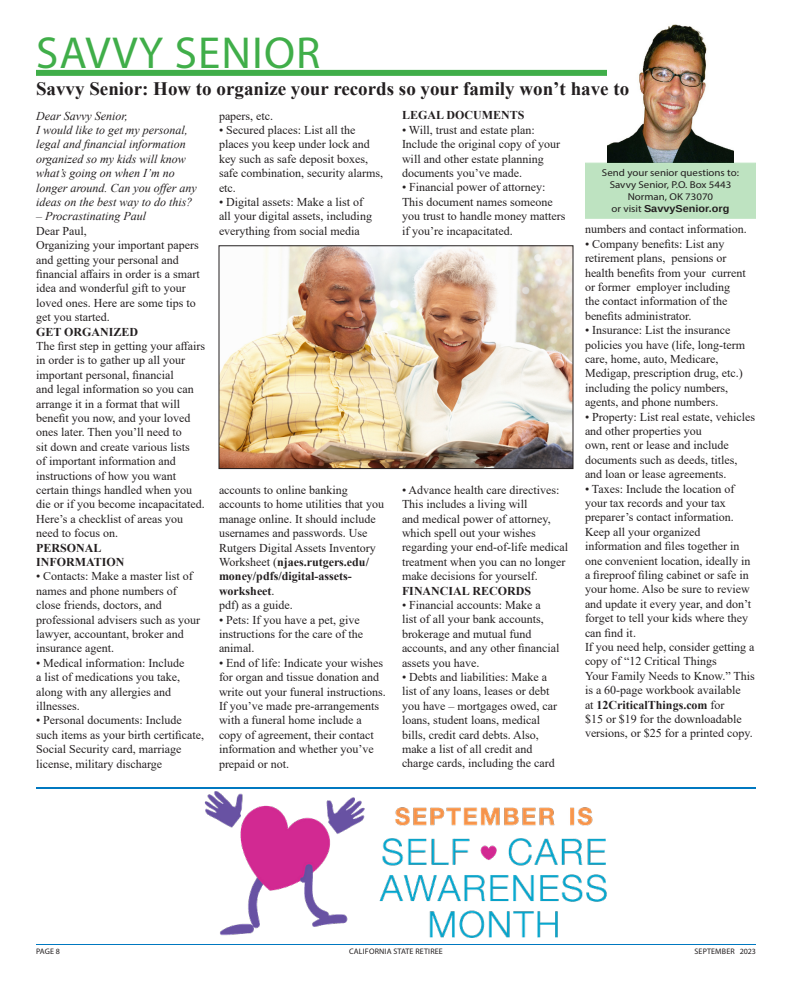
<style>
.page{position:relative;width:792px;height:990px;background:#fff}
.page>*{position:absolute;margin:0;border:0;box-sizing:border-box;transform-origin:0 0}
.t1{font:45px "Myriad Pro";letter-spacing:.025em;color:#40ae49}
.t2{font:700 19px "Times New Roman";color:#231f20}
.t3{font:12px/14.4px "Times New Roman";color:#231f20}
.t4{font:italic 12px "Times New Roman";color:#231f20}
.t5{font:700 12px/14.4px "Times New Roman";color:#231f20}
.t6{font:10px "Myriad Pro";color:#231f20;scale:1.09 1}
.t7{font:700 10px "Liberation Sans";color:#231f20;scale:1.09 1}
.t8{font:8px "Myriad Pro";letter-spacing:.02em;color:#231f20}
.s1{font-weight:400}
.s2{font-family:"Myriad Pro";font-weight:400}
.s3{font-weight:700}
</style>
<div class="page">
<div style="left:36px;top:70px;width:572px;height:6px;background:#40ae49"></div>
<img style="left:608px;top:24px;width:125px;height:139px">
<div style="left:585px;top:163px;width:171px;height:56px;background:#bee3c1"></div>
<hr style="left:36px;top:787px;width:720px;height:2px;background:#0078c0">
<hr style="left:36px;top:944px;width:720px;height:1px;background:#0078c0">
<img style="left:220px;top:247px;width:352px;height:220px">
<div style="left:218px;top:245px;width:356px;height:224px;border:1px solid #231f20"></div>
<img style="left:204px;top:792px;width:403px;height:146px">
<p class="t1" style="left:36px;top:25px;width:286px">SAVVY SENIOR</p>
<p class="t2" style="left:36px;top:75px;width:595px">Savvy Senior: How to organize your records so your family won’t have to</p>
<p class="t4" style="left:36px;top:107px;width:93px">Dear Savvy Senior,</p>
<p class="t4" style="left:36px;top:122px;width:153px">I would like to get my personal,</p>
<p class="t4" style="left:36px;top:136px;width:151px">legal and financial information</p>
<p class="t4" style="left:36px;top:151px;width:151px">organized so my kids will know</p>
<p class="t4" style="left:36px;top:165px;width:140px">what’s going on when I’m no</p>
<p class="t4" style="left:36px;top:179px;width:162px">longer around. Can you offer any</p>
<p class="t4" style="left:36px;top:194px;width:158px">ideas on the best way to do this?</p>
<p class="t4" style="left:36px;top:208px;width:112px">– Procrastinating Paul</p>
<p class="t3" style="left:36px;top:223px;width:52px">Dear Paul,</p>
<p class="t3" style="left:36px;top:238px;width:164px">Organizing your important papers</p>
<p class="t3" style="left:36px;top:252px;width:144px">and getting your personal and</p>
<p class="t3" style="left:36px;top:266px;width:165px">financial affairs in order is a smart</p>
<p class="t3" style="left:36px;top:281px;width:151px">idea and wonderful gift to your</p>
<p class="t3" style="left:36px;top:295px;width:161px">loved ones. Here are some tips to</p>
<p class="t3" style="left:36px;top:310px;width:75px">get you started.</p>
<p class="t5" style="left:36px;top:324px;width:104px">GET ORGANIZED</p>
<p class="t3" style="left:36px;top:338px;width:171px">The first step in getting your affairs</p>
<p class="t3" style="left:36px;top:353px;width:170px">in order is to gather up all your important personal, financial<br>and legal information so you can arrange it in a format that will benefit you now, and your loved ones later. Then you’ll need to<br>sit down and create various lists<br>of important information and instructions of how you want certain things handled when you die or if you become incapacitated.<br>Here’s a checklist of areas you need to focus on.</p>
<p class="t5" style="left:36px;top:540px;width:67px">PERSONAL</p>
<p class="t5" style="left:36px;top:554px;width:90px">INFORMATION</p>
<p class="t3" style="left:36px;top:569px;width:158px">• Contacts: Make a master list of</p>
<p class="t3" style="left:36px;top:583px;width:142px">names and phone numbers of</p>
<p class="t3" style="left:36px;top:598px;width:165px">close friends, doctors, and professional advisers such as your</p>
<p class="t3" style="left:36px;top:626px;width:149px">lawyer, accountant, broker and</p>
<p class="t3" style="left:36px;top:641px;width:79px">insurance agent.</p>
<p class="t3" style="left:36px;top:655px;width:150px">• Medical information: Include</p>
<p class="t3" style="left:36px;top:670px;width:145px">a list of medications you take,</p>
<p class="t3" style="left:36px;top:684px;width:137px">along with any allergies and</p>
<p class="t3" style="left:36px;top:698px;width:45px">illnesses.</p>
<p class="t3" style="left:36px;top:713px;width:147px">• Personal documents: Include</p>
<p class="t3" style="left:36px;top:727px;width:169px">such items as your birth certificate,<br>Social Security card, marriage license, military discharge</p>
<p class="t3" style="left:219px;top:108px;width:56px">papers, etc.</p>
<p class="t3" style="left:219px;top:122px;width:138px">• Secured places: List all the</p>
<p class="t3" style="left:219px;top:137px;width:152px">places you keep under lock and</p>
<p class="t3" style="left:219px;top:151px;width:166px">key such as safe deposit boxes, safe combination, security alarms, etc.</p>
<p class="t3" style="left:219px;top:194px;width:146px">• Digital assets: Make a list of</p>
<p class="t3" style="left:219px;top:209px;width:154px">all your digital assets, including</p>
<p class="t3" style="left:219px;top:223px;width:142px">everything from social media</p>
<p class="t3" style="left:219px;top:482px;width:166px">accounts to online banking accounts to home utilities that you</p>
<p class="t3" style="left:219px;top:511px;width:158px">manage online. It should include</p>
<p class="t3" style="left:219px;top:526px;width:150px">usernames and passwords. Use</p>
<p class="t3" style="left:219px;top:540px;width:158px">Rutgers Digital Assets Inventory</p>
<p class="t5" style="left:219px;top:554px;width:152px"><span class="s1">Worksheet (</span>njaes.rutgers.edu/ money/pdfs/digital-assets&shy;worksheet<span class="s1">.</span></p>
<p class="t3" style="left:219px;top:598px;width:75px">pdf) as a guide.</p>
<p class="t3" style="left:219px;top:612px;width:146px">• Pets: If you have a pet, give instructions for the care of the animal.</p>
<p class="t3" style="left:219px;top:655px;width:168px">• End of life: Indicate your wishes for organ and tissue donation and write out your funeral instructions.<br>If you’ve made pre-arrangements with a funeral home include a copy of agreement, their contact information and whether you’ve prepaid or not.</p>
<p class="t5" style="left:402px;top:108px;width:124px">LEGAL DOCUMENTS</p>
<p class="t3" style="left:402px;top:122px;width:134px">• Will, trust and estate plan:</p>
<p class="t3" style="left:402px;top:137px;width:160px">Include the original copy of your</p>
<p class="t3" style="left:402px;top:151px;width:143px">will and other estate planning</p>
<p class="t3" style="left:402px;top:165px;width:122px">documents you’ve made.</p>
<p class="t3" style="left:402px;top:180px;width:145px">• Financial power of attorney:</p>
<p class="t3" style="left:402px;top:194px;width:152px">This document names someone</p>
<p class="t3" style="left:402px;top:209px;width:165px">you trust to handle money matters if you’re incapacitated.</p>
<p class="t3" style="left:402px;top:482px;width:159px">• Advance health care directives:<br>This includes a living will</p>
<p class="t3" style="left:402px;top:511px;width:150px">and medical power of attorney,</p>
<p class="t3" style="left:402px;top:525px;width:168px">which spell out your wishes regarding your end-of-life medical</p>
<p class="t3" style="left:402px;top:554px;width:165px">treatment when you can no longer make decisions for yourself.</p>
<p class="t5" style="left:402px;top:583px;width:131px">FINANCIAL RECORDS</p>
<p class="t3" style="left:402px;top:597px;width:140px">• Financial accounts: Make a</p>
<p class="t3" style="left:402px;top:612px;width:143px">list of all your bank accounts,</p>
<p class="t3" style="left:402px;top:626px;width:131px">brokerage and mutual fund</p>
<p class="t3" style="left:402px;top:641px;width:159px">accounts, and any other financial</p>
<p class="t3" style="left:402px;top:655px;width:79px">assets you have.</p>
<p class="t3" style="left:402px;top:669px;width:147px">• Debts and liabilities: Make a</p>
<p class="t3" style="left:402px;top:684px;width:149px">list of any loans, leases or debt</p>
<p class="t3" style="left:402px;top:698px;width:157px">you have – mortgages owed, car</p>
<p class="t3" style="left:402px;top:713px;width:140px">loans, student loans, medical</p>
<p class="t3" style="left:402px;top:727px;width:138px">bills, credit card debts. Also,</p>
<p class="t3" style="left:402px;top:741px;width:132px">make a list of all credit and</p>
<p class="t3" style="left:402px;top:756px;width:154px">charge cards, including the card</p>
<p class="t6" style="left:602px;top:166px;width:127px">Send your senior questions to:</p>
<p class="t6" style="left:610px;top:178px;width:113px">Savvy Senior, P.O. Box 5443</p>
<p class="t6" style="left:628px;top:190px;width:80px">Norman, OK 73070</p>
<p class="t7" style="left:612px;top:201px;width:110px"><span class="s2">or visit</span> SavvySenior.org</p>
<p class="t3" style="left:585px;top:222px;width:163px">numbers and contact information.</p>
<p class="t3" style="left:585px;top:236px;width:162px">• Company benefits: List any retirement plans, pensions or health benefits from your current or former employer including</p>
<p class="t3" style="left:585px;top:294px;width:144px">the contact information of the benefits administrator.</p>
<p class="t3" style="left:585px;top:323px;width:147px">• Insurance: List the insurance</p>
<p class="t3" style="left:585px;top:337px;width:162px">policies you have (life, long-term</p>
<p class="t3" style="left:585px;top:351px;width:135px">care, home, auto, Medicare,</p>
<p class="t3" style="left:585px;top:366px;width:159px">Medigap, prescription drug, etc.)</p>
<p class="t3" style="left:585px;top:380px;width:145px">including the policy numbers,</p>
<p class="t3" style="left:585px;top:395px;width:135px">agents, and phone numbers.</p>
<p class="t3" style="left:585px;top:409px;width:172px">• Property: List real estate, vehicles and other properties you</p>
<p class="t3" style="left:585px;top:438px;width:145px">own, rent or lease and include</p>
<p class="t3" style="left:585px;top:452px;width:154px">documents such as deeds, titles,</p>
<p class="t3" style="left:585px;top:467px;width:143px">and loan or lease agreements.</p>
<p class="t3" style="left:585px;top:481px;width:151px">• Taxes: Include the location of</p>
<p class="t3" style="left:585px;top:495px;width:142px">your tax records and your tax</p>
<p class="t3" style="left:585px;top:510px;width:150px">preparer’s contact information.</p>
<p class="t3" style="left:585px;top:524px;width:167px">Keep all your organized information and files together in one convenient location, ideally in a fireproof filing cabinet or safe in</p>
<p class="t3" style="left:585px;top:582px;width:166px">your home. Also be sure to review</p>
<p class="t3" style="left:585px;top:596px;width:168px">and update it every year, and don’t</p>
<p class="t3" style="left:585px;top:611px;width:165px">forget to tell your kids where they</p>
<p class="t3" style="left:585px;top:625px;width:52px">can find it.</p>
<p class="t3" style="left:585px;top:639px;width:171px">If you need help, consider getting a copy of “12 Critical Things</p>
<p class="t3" style="left:585px;top:668px;width:171px">Your Family Needs to Know.” This</p>
<p class="t3" style="left:585px;top:683px;width:157px">is a 60-page workbook available</p>
<p class="t3" style="left:585px;top:697px;width:169px">at <span class="s3">12CriticalThings.com</span> for<br>$15 or $19 for the downloadable versions, or $25 for a printed copy.</p>
<p class="t8" style="left:36px;top:946px;width:25px">PAGE 8</p>
<p class="t8" style="left:349px;top:946px;width:95px">CALIFORNIA STATE RETIREE</p>
<p class="t8" style="left:694px;top:946px;width:63px">SEPTEMBER 2023</p>
</div>
